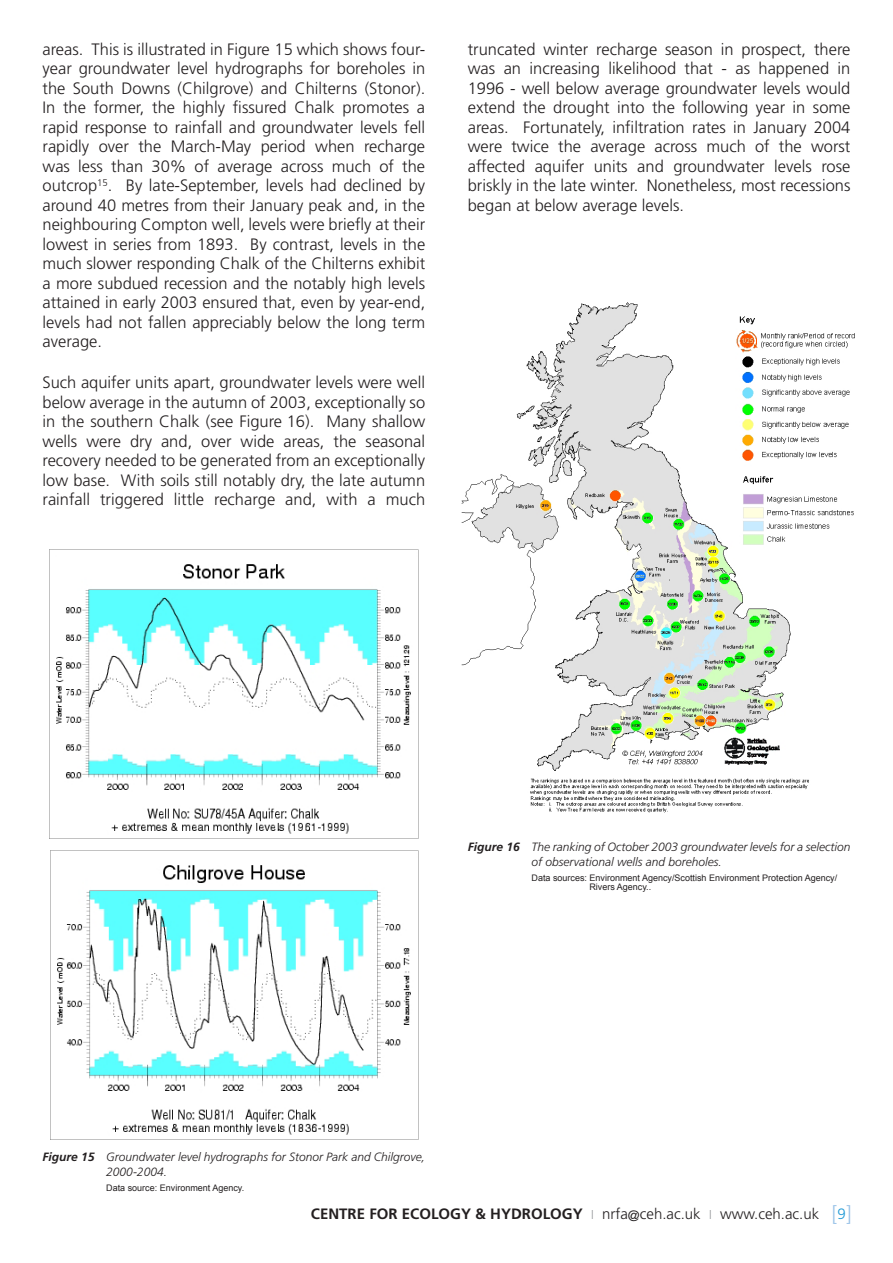
<style>
.page{position:relative;width:893px;height:1263px;background:#fff}
.page>*{position:absolute;margin:0;border:0;box-sizing:border-box;transform-origin:0 0}
.Body{font:300 16.5px/19.5px "Frutiger LT Std";color:#231f20;text-align:justify}
.t1{font:300 15px "Frutiger LT Std";color:#231f20}
.Caption_Heading{font:italic 300 12px "Frutiger LT Std";color:#231f20}
.Caption_Heading-2{font:9px "Arial";color:#231f20}
.s1{font-weight:700}
.s2{font-size:12px;color:#939598}
.s3{font-size:21px;color:#9ac3e8}
.s4{color:#1d99d6}
</style>
<div class="page">
<img style="left:50px;top:549px;width:368px;height:285px">
<img style="left:50px;top:850px;width:369px;height:290px">
<img style="left:461px;top:302px;width:394px;height:511px">
<p class="Body" style="left:43px;top:40px;width:384px">areas. This is illustrated in Figure 15 which shows four&shy;year groundwater level hydrographs for boreholes in the South Downs (Chilgrove) and Chilterns (Stonor).<br>In the former, the highly fissured Chalk promotes a rapid response to rainfall and groundwater levels fell rapidly over the March-May period when recharge was less than 30% of average across much of the outcrop<sup>15</sup>. By late-September, levels had declined by around 40 metres from their January peak and, in the neighbouring Compton well, levels were briefly at their lowest in series from 1893. By contrast, levels in the much slower responding Chalk of the Chilterns exhibit a more subdued recession and the notably high levels attained in early 2003 ensured that, even by year-end, levels had not fallen appreciably below the long term average.</p>
<p class="Body" style="left:43px;top:373px;width:384px">Such aquifer units apart, groundwater levels were well below average in the autumn of 2003, exceptionally so in the southern Chalk (see Figure 16). Many shallow wells were dry and, over wide areas, the seasonal recovery needed to be generated from an exceptionally low base. With soils still notably dry, the late autumn rainfall triggered little recharge and, with a much</p>
<p class="Body" style="left:468px;top:40px;width:384px">truncated winter recharge season in prospect, there was an increasing likelihood that - as happened in 1996 - well below average groundwater levels would extend the drought into the following year in some areas. Fortunately, infiltration rates in January 2004 were twice the average across much of the worst affected aquifer units and groundwater levels rose briskly in the late winter. Nonetheless, most recessions began at below average levels.</p>
<p class="Caption_Heading" style="left:468px;top:840px;width:384px"><span class="s1">Figure 16</span> The ranking of October 2003 groundwater levels for a selection</p>
<p class="Caption_Heading" style="left:531px;top:855px;width:192px">of observational wells and boreholes.</p>
<p class="Caption_Heading-2" style="left:531px;top:871px;width:307px">Data sources: Environment Agency/Scottish Environment Protection Agency/</p>
<p class="Caption_Heading-2" style="left:589px;top:880px;width:63px">Rivers Agency..</p>
<p class="Caption_Heading" style="left:43px;top:1150px;width:384px"><span class="s1">Figure 15</span> Groundwater level hydrographs for Stonor Park and Chilgrove,</p>
<p class="Caption_Heading" style="left:106px;top:1165px;width:62px">2000-2004.</p>
<p class="Caption_Heading-2" style="left:106px;top:1182px;width:139px">Data source: Environment Agency.</p>
<p class="t1" style="left:311px;top:1205px;width:542px"><span class="s1">CENTRE FOR ECOLOGY &amp; HYDROLOGY</span> <span class="s2">l</span> nrfa@ceh.ac.uk <span class="s2">l</span> www.ceh.ac.uk <span class="s3">[</span><span class="s4">9</span><span class="s3">]</span></p>
</div>
